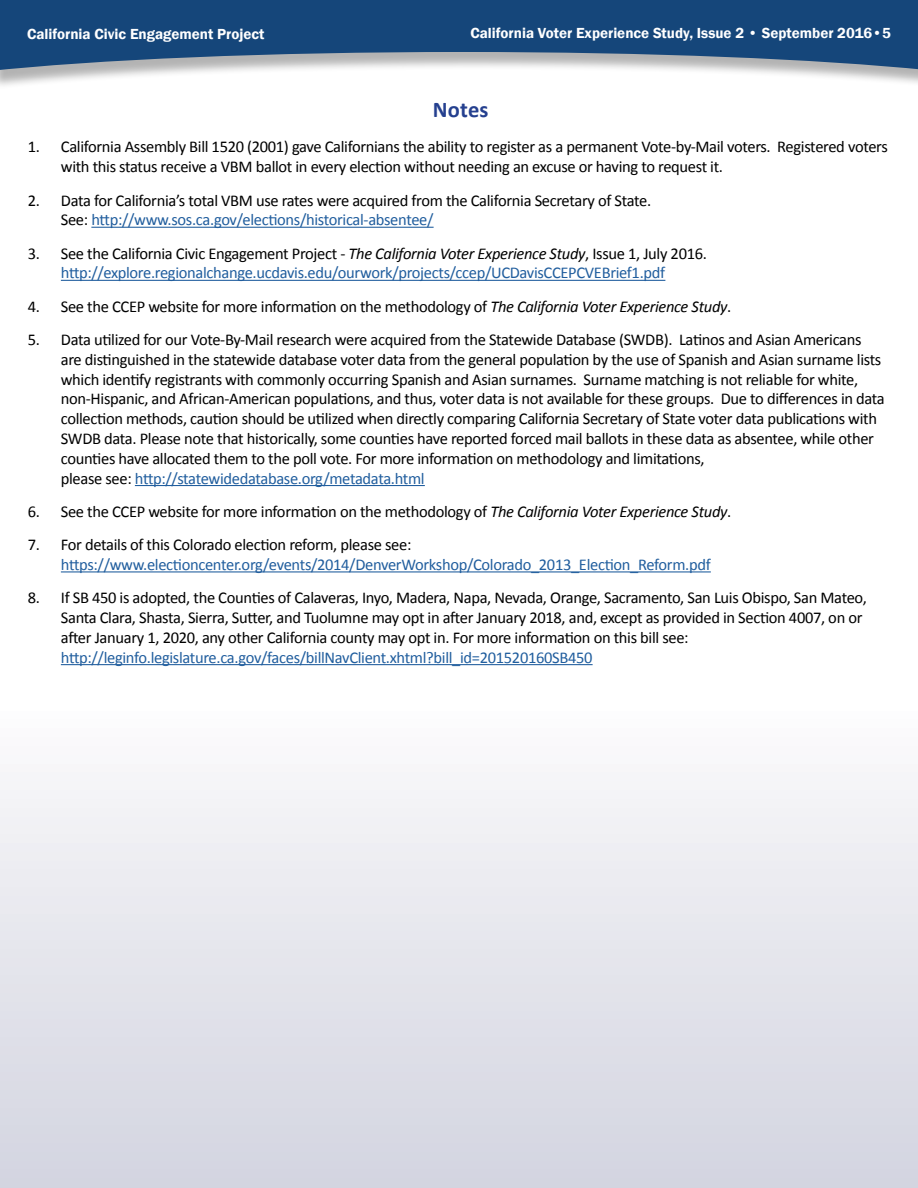
<style>
.page{position:relative;width:918px;height:1188px;background:#fff}
.page>*{position:absolute;margin:0;border:0;box-sizing:border-box;transform-origin:0 0}
.t1{font:700 22.5px "Calibri";letter-spacing:.01em;color:#25408f}
.t2{font:16.5px/19.8px "Calibri";letter-spacing:-.02em;color:#000}
.t3{font:16.5px/19.8px "Calibri";letter-spacing:-.02em;color:#215e9e;text-align:center}
.t4{font:600 15px "Franklin Gothic";color:#fff}
.s1{color:#215e9e}
.s2{color:#000}
.s3{font-style:italic;color:#000}
.s4{font-style:italic}
</style>
<div class="page">
<div style="left:0;top:258px;width:918px;height:930px;background:linear-gradient(to bottom,#fff,#dbdce5)"></div>
<div style="left:0;top:0;width:918px;height:89px;background:#000;opacity:.3"></div>
<svg style="left:0;top:0;width:918px;height:71px;background:#375f89"></svg>
<hr style="left:91px;top:227px;width:343px;height:1px;background:#215e9e">
<hr style="left:61px;top:280px;width:604px;height:1px;background:#215e9e">
<hr style="left:135px;top:485px;width:290px;height:1px;background:#215e9e">
<hr style="left:61px;top:571px;width:650px;height:1px;background:#215e9e">
<hr style="left:61px;top:664px;width:532px;height:1px;background:#215e9e">
<p class="t4" style="left:27px;top:25px;width:239px">California Civic Engagement Project</p>
<p class="t4" style="left:470px;top:23px;width:422px">California Voter Experience Study, Issue 2 • September 2016•5</p>
<h1 class="t1" style="left:433px;top:95px;width:57px">Notes</h1>
<p class="t2" style="left:61px;top:137px;width:829px;text-indent:-33px">1. California Assembly Bill 1520 (2001) gave Californians the ability to register as a permanent Vote-by-Mail voters. Registered voters with this status receive a VBM ballot in every election without needing an excuse or having to request it.</p>
<p class="t2" style="left:61px;top:190px;width:592px;text-indent:-33px">2. Data for California’s total VBM use rates were acquired from the California Secretary of State.<br>See: <span class="s1">http://www.sos.ca.gov/elections/historical-absentee/</span></p>
<p class="t3" style="left:28px;top:243px;width:681px"><span class="s2">3. See the California Civic Engagement Project -</span> <span class="s3">The California Voter Experience Study</span><span class="s2">, Issue 1, July 2016. </span>http://explore.regionalchange.ucdavis.edu/ourwork/projects/ccep/UCDavisCCEPCVEBrief1.pdf</p>
<p class="t2" style="left:28px;top:296px;width:705px">4. See the CCEP website for more information on the methodology of <span class="s4">The California Voter Experience Study</span>.</p>
<p class="t2" style="left:61px;top:330px;width:826px;text-indent:-33px">5. Data utilized for our Vote-By-Mail research were acquired from the Statewide Database (SWDB). Latinos and Asian Americans are distinguished in the statewide database voter data from the general population by the use of Spanish and Asian surname lists which identify registrants with commonly occurring Spanish and Asian surnames. Surname matching is not reliable for white, non-Hispanic, and African-American populations, and thus, voter data is not available for these groups. Due to differences in data collection methods, caution should be utilized when directly comparing California Secretary of State voter data publications with SWDB data. Please note that historically, some counties have reported forced mail ballots in these data as absentee, while other counties have allocated them to the poll vote. For more information on methodology and limitations,<br>please see: <span class="s1">http://statewidedatabase.org/metadata.html</span></p>
<p class="t2" style="left:28px;top:502px;width:705px">6. See the CCEP website for more information on the methodology of <span class="s4">The California Voter Experience Study</span>.</p>
<p class="t2" style="left:28px;top:535px;width:385px">7. For details of this Colorado election reform, please see:</p>
<p class="t3" style="left:61px;top:555px;width:651px">https://www.electioncenter.org/events/2014/DenverWorkshop/Colorado_2013_Election_Reform.pdf</p>
<p class="t2" style="left:61px;top:588px;width:807px;text-indent:-33px">8. If SB 450 is adopted, the Counties of Calaveras, Inyo, Madera, Napa, Nevada, Orange, Sacramento, San Luis Obispo, San Mateo,<br>Santa Clara, Shasta, Sierra, Sutter, and Tuolumne may opt in after January 2018, and, except as provided in Section 4007, on or after January 1, 2020, any other California county may opt in. For more information on this bill see:</p>
<p class="t3" style="left:61px;top:647px;width:533px">http://leginfo.legislature.ca.gov/faces/billNavClient.xhtml?bill_id=201520160SB450</p>
</div>
